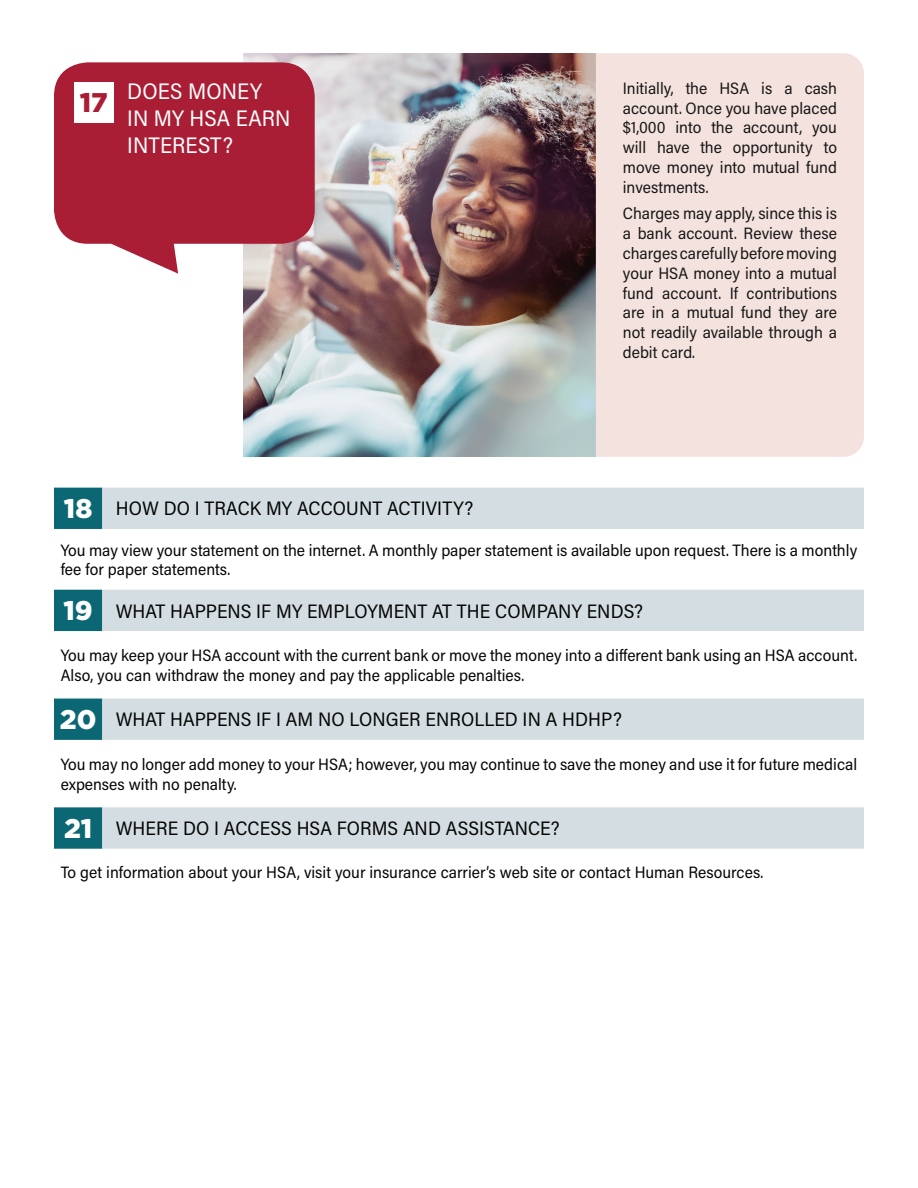
<style>
.page{position:relative;width:918px;height:1188px;background:#fff}
.page>*{position:absolute;margin:0;border:0;box-sizing:border-box;transform-origin:0 0}
.t1{font:900 27px "Gotham";color:#a91d35}
.t2{font:22.5px/27px "Acumin Pro Semi Cond";letter-spacing:.005em;color:#fff}
.t3{font:19.5px "Acumin Pro Semi Cond";color:#040503}
.t4{font:16.5px/19.8px "Acumin Pro Semi Cond";color:#040503}
.t5{font:16.5px/19.8px "Acumin Pro Semi Cond";color:#171616;text-align:justify}
.s1{font-family:"Gotham";font-weight:900;font-size:27px;color:#fff}
</style>
<div class="page">
<img style="left:243px;top:53px;width:353px;height:404px">
<svg style="left:54px;top:488px;width:48px;height:361px"></svg>
<svg style="left:102px;top:488px;width:762px;height:361px"></svg>
<div style="left:596px;top:53px;width:268px;height:404px;background:#f3e2de"></div>
<svg style="left:54px;top:62px;width:261px;height:212px;background:#b33b4f"></svg>
<div style="left:74px;top:82px;width:40px;height:40px;background:#fff"></div>
<h1 class="t1" style="left:80px;top:87px;width:29px">17</h1>
<h2 class="t2" style="left:127px;top:77px;width:165px">DOES MONEY<br>IN MY HSA EARN<br>INTEREST?</h2>
<p class="t5" style="left:623px;top:78px;width:216px">Initially, the HSA is a cash account. Once you have placed $1,000 into the account, you will have the opportunity to move money into mutual fund investments.</p>
<p class="t5" style="left:623px;top:203px;width:216px">Charges may apply, since this is a bank account. Review these charges carefully before moving your HSA money into a mutual fund account. If contributions are in a mutual fund they are not readily available through a debit card.</p>
<p class="t3" style="left:64px;top:495px;width:411px"><span class="s1">18</span> HOW DO I TRACK MY ACCOUNT ACTIVITY?</p>
<p class="t4" style="left:61px;top:539px;width:798px">You may view your statement on the internet. A monthly paper statement is available upon request. There is a monthly fee for paper statements.</p>
<p class="t3" style="left:64px;top:597px;width:581px"><span class="s1">19</span> WHAT HAPPENS IF MY EMPLOYMENT AT THE COMPANY ENDS?</p>
<p class="t4" style="left:61px;top:645px;width:798px">You may keep your HSA account with the current bank or move the money into a different bank using an HSA account.<br>Also, you can withdraw the money and pay the applicable penalties.</p>
<p class="t3" style="left:60px;top:706px;width:564px"><span class="s1">20</span> WHAT HAPPENS IF I AM NO LONGER ENROLLED IN A HDHP?</p>
<p class="t4" style="left:61px;top:753px;width:798px">You may no longer add money to your HSA; however, you may continue to save the money and use it for future medical expenses with no penalty.</p>
<p class="t3" style="left:64px;top:815px;width:497px"><span class="s1">21</span> WHERE DO I ACCESS HSA FORMS AND ASSISTANCE?</p>
<p class="t4" style="left:61px;top:862px;width:704px">To get information about your HSA, visit your insurance carrier’s web site or contact Human Resources.</p>
</div>
